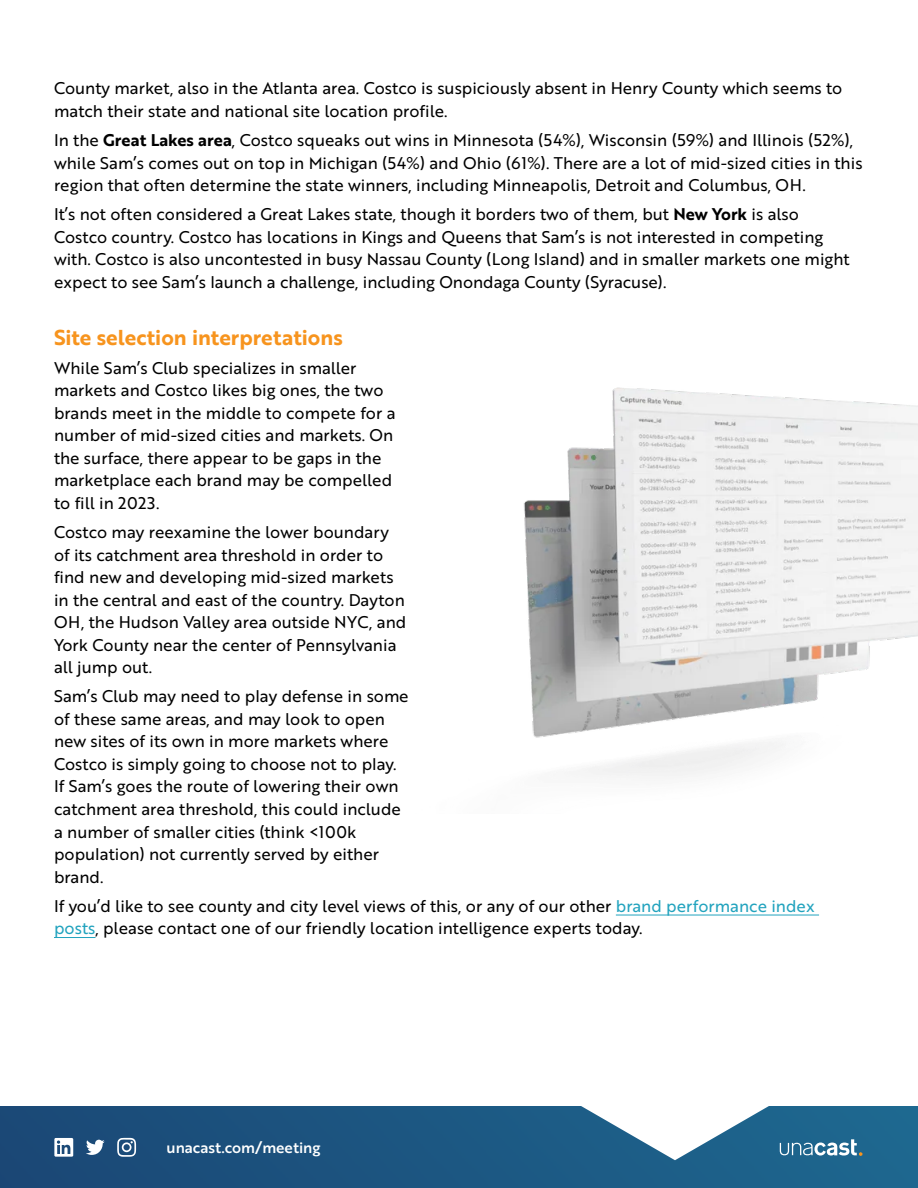
<style>
.page{position:relative;width:918px;height:1188px;background:#fff}
.page>*{position:absolute;margin:0;border:0;box-sizing:border-box;transform-origin:0 0}
.t1{font:21px "Brother 1816 Bold";color:#f7941e}
.t2{font:16.5px/22.5px "Brother 1816 Regular";color:#000}
.t3{font:15px "Brother 1816 Medium";color:#fff}
.s1{font-family:"Brother 1816 Bold"}
.s2{color:#22a3be}
</style>
<div class="page">
<img style="left:0;top:1107px;width:918px;height:81px">
<svg style="left:580px;top:1106px;width:190px;height:54px"></svg>
<svg style="left:54px;top:1138px;width:19px;height:19px"></svg>
<svg style="left:86px;top:1140px;width:19px;height:15px"></svg>
<svg style="left:117px;top:1138px;width:19px;height:19px"></svg>
<svg style="left:780px;top:1139px;width:82px;height:17px"></svg>
<hr style="left:616px;top:915px;width:203px;height:1px;background:#22a3be">
<hr style="left:54px;top:937px;width:42px;height:1px;background:#22a3be">
<img style="left:524px;top:387px;width:394px;height:390px">
<p class="t2" style="left:54px;top:77px;width:790px">County market, also in the Atlanta area. Costco is suspiciously absent in Henry County which seems to match their state and national site location profile.</p>
<p class="t2" style="left:54px;top:128px;width:810px">In the <span class="s1">Great Lakes area</span>, Costco squeaks out wins in Minnesota (54%), Wisconsin (59%) and Illinois (52%), while Sam’s comes out on top in Michigan (54%) and Ohio (61%). There are a lot of mid-sized cities in this region that often determine the state winners, including Minneapolis, Detroit and Columbus, OH.</p>
<p class="t2" style="left:54px;top:203px;width:797px">It’s not often considered a Great Lakes state, though it borders two of them, but <span class="s1">New York</span> is also Costco country. Costco has locations in Kings and Queens that Sam’s is not interested in competing with. Costco is also uncontested in busy Nassau County (Long Island) and in smaller markets one might expect to see Sam’s launch a challenge, including Onondaga County (Syracuse).</p>
<p class="t1" style="left:54px;top:321px;width:290px">Site selection interpretations</p>
<p class="t2" style="left:54px;top:356px;width:343px">While Sam’s Club specializes in smaller markets and Costco likes big ones, the two brands meet in the middle to compete for a number of mid-sized cities and markets. On the surface, there appear to be gaps in the marketplace each brand may be compelled to fill in 2023.</p>
<p class="t2" style="left:54px;top:520px;width:354px">Costco may reexamine the lower boundary of its catchment area threshold in order to find new and developing mid-sized markets in the central and east of the country. Dayton OH, the Hudson Valley area outside NYC, and York County near the center of Pennsylvania all jump out.</p>
<p class="t2" style="left:54px;top:685px;width:356px">Sam’s Club may need to play defense in some of these same areas, and may look to open new sites of its own in more markets where Costco is simply going to choose not to play.<br>If Sam’s goes the route of lowering their own catchment area threshold, this could include a number of smaller cities (think &lt;100k population) not currently served by either brand.</p>
<p class="t2" style="left:54px;top:894px;width:762px">If you’d like to see county and city level views of this, or any of our other <span class="s2">brand performance index posts</span>, please contact one of our friendly location intelligence experts today.</p>
<p class="t3" style="left:166px;top:1137px;width:156px">unacast.com/meeting</p>
</div>
